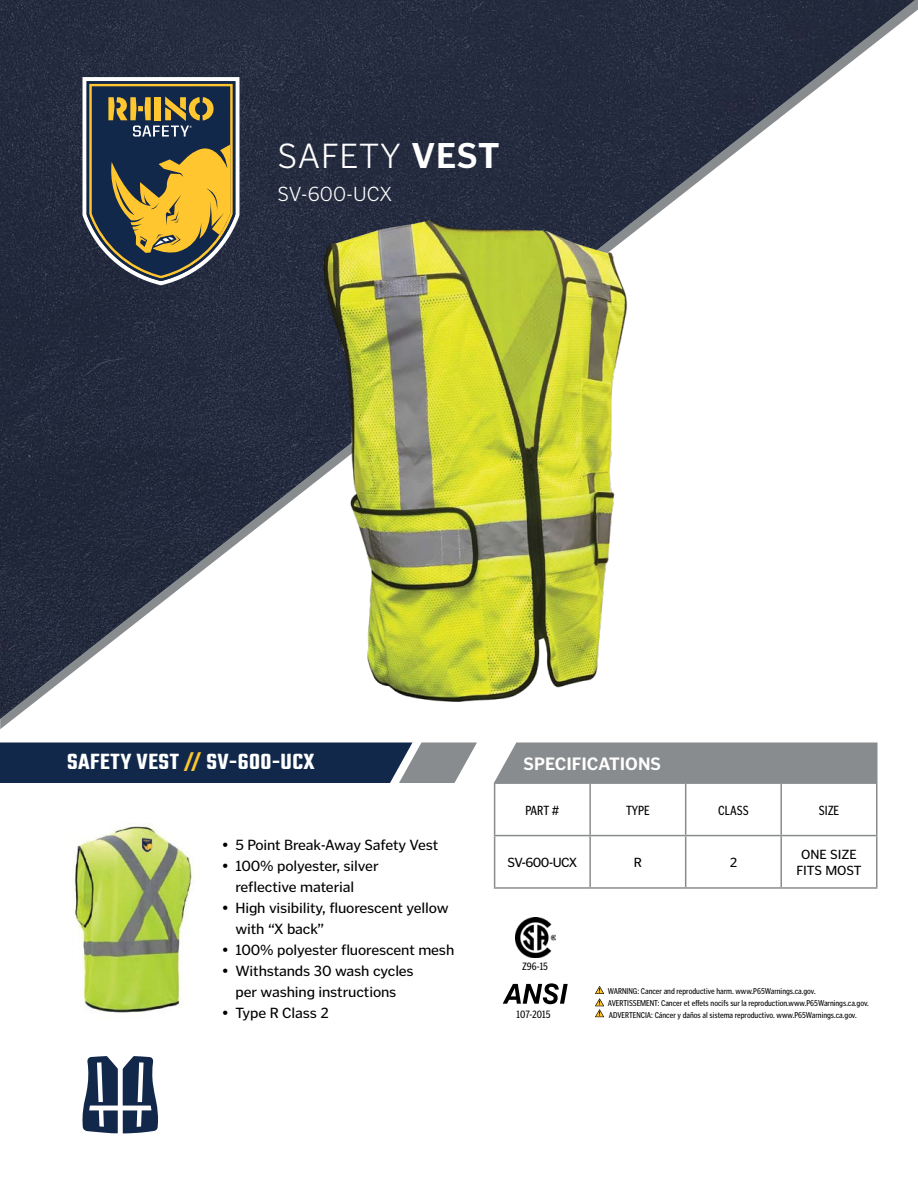
<style>
.page{position:relative;width:918px;height:1188px;background:#fff}
.page>*{position:absolute;margin:0;border:0;box-sizing:border-box;transform-origin:0 0}
.t1{font:300 36px "Poynter Gothic Text";letter-spacing:.025em;color:#fff}
.t2{font:600 24px "Industrial";letter-spacing:.02em;color:#fff}
.t3{font:300 21px "Poynter Gothic Text";color:#fff}
.t4{font:700 18px "Poynter Gothic Text";color:#fff}
.t5{font:15px/21px "Poynter Gothic Text";letter-spacing:-.01em;color:#000}
.t6{font:13.5px/16.2px "Poynter Gothic Text";letter-spacing:-.005em;color:#000;text-align:center}
.t7{font:13.5px "Poynter Gothic Text Cond";color:#000}
.t8{font:10.8px "Poynter Gothic Text Cond";color:#000}
.t9{font:8.7px/11.9px "Poynter Gothic Text Cond";color:#000}
.s1{font-weight:700}
.s2{color:#ffc62f}
</style>
<div class="page">
<img style="left:0;top:0;width:915px;height:719px">
<svg style="left:82px;top:1056px;width:76px;height:77px"></svg>
<img style="left:260px;top:203px;width:462px;height:506px">
<svg style="left:0;top:742px;width:477px;height:41px;background:#2c3f5c"></svg>
<div style="left:494px;top:742px;width:384px;height:41px;background:#898c8e"></div>
<hr style="left:589px;top:784px;width:2px;height:51px;background:#898c8e">
<hr style="left:685px;top:784px;width:1px;height:51px;background:#898c8e">
<hr style="left:780px;top:784px;width:2px;height:51px;background:#898c8e">
<hr style="left:494px;top:835px;width:96px;height:1px;background:#898c8e">
<hr style="left:590px;top:835px;width:96px;height:1px;background:#898c8e">
<hr style="left:589px;top:836px;width:2px;height:51px;background:#898c8e">
<hr style="left:686px;top:835px;width:95px;height:1px;background:#898c8e">
<hr style="left:685px;top:836px;width:1px;height:51px;background:#898c8e">
<hr style="left:781px;top:835px;width:96px;height:1px;background:#898c8e">
<hr style="left:780px;top:836px;width:2px;height:51px;background:#898c8e">
<hr style="left:494px;top:887px;width:96px;height:2px;background:#898c8e">
<hr style="left:590px;top:887px;width:96px;height:2px;background:#898c8e">
<hr style="left:686px;top:887px;width:95px;height:2px;background:#898c8e">
<hr style="left:781px;top:887px;width:96px;height:2px;background:#898c8e">
<hr style="left:494px;top:782px;width:96px;height:2px;background:#898c8e">
<hr style="left:494px;top:784px;width:1px;height:51px;background:#898c8e">
<hr style="left:590px;top:782px;width:96px;height:2px;background:#898c8e">
<hr style="left:686px;top:782px;width:95px;height:2px;background:#898c8e">
<hr style="left:781px;top:782px;width:96px;height:2px;background:#898c8e">
<hr style="left:876px;top:784px;width:2px;height:51px;background:#898c8e">
<hr style="left:494px;top:836px;width:1px;height:51px;background:#898c8e">
<hr style="left:876px;top:836px;width:2px;height:51px;background:#898c8e">
<svg style="left:503px;top:983px;width:65px;height:21px"></svg>
<img style="left:515px;top:918px;width:40px;height:40px">
<img style="left:73px;top:823px;width:121px;height:190px">
<svg style="left:595px;top:986px;width:9px;height:31px"></svg>
<svg style="left:82px;top:77px;width:157px;height:208px;background:#716b4f"></svg>
<h1 class="t1" style="left:278px;top:136px;width:224px">SAFETY <span class="s1">VEST</span></h1>
<h3 class="t3" style="left:278px;top:182px;width:116px">SV-600-UCX</h3>
<h2 class="t2" style="left:67px;top:750px;width:249px">SAFETY VEST <span class="s2">//</span> SV-600-UCX</h2>
<h3 class="t4" style="left:524px;top:753px;width:139px">SPECIFICATIONS</h3>
<h3 class="t7" style="left:525px;top:803px;width:35px">PART #</h3>
<h3 class="t7" style="left:626px;top:803px;width:25px">TYPE</h3>
<h3 class="t7" style="left:718px;top:803px;width:32px">CLASS</h3>
<h3 class="t7" style="left:819px;top:803px;width:22px">SIZE</h3>
<h3 class="t5" style="left:222px;top:835px;width:218px">• 5 Point Break-Away Safety Vest</h3>
<h3 class="t5" style="left:235px;top:856px;width:145px;text-indent:-14px">• 100% polyester, silver reflective material</h3>
<h3 class="t5" style="left:235px;top:898px;width:215px;text-indent:-14px">• High visibility, fluorescent yellow with “X back”</h3>
<h3 class="t5" style="left:222px;top:940px;width:234px">• 100% polyester fluorescent mesh</h3>
<h3 class="t5" style="left:222px;top:961px;width:193px;text-align:center">• Withstands 30 wash cycles per washing instructions</h3>
<h3 class="t5" style="left:222px;top:1003px;width:108px">• Type R Class 2</h3>
<h3 class="t6" style="left:508px;top:854px;width:71px">SV-600-UCX</h3>
<h3 class="t6" style="left:634px;top:854px;width:10px">R</h3>
<h3 class="t6" style="left:730px;top:854px;width:9px">2</h3>
<h3 class="t6" style="left:796px;top:846px;width:67px">ONE SIZE<br>FITS MOST</h3>
<p class="t8" style="left:522px;top:960px;width:27px">Z96-15</p>
<p class="t8" style="left:517px;top:1009px;width:36px">107-2015</p>
<p class="t9" style="left:608px;top:985px;width:262px">WARNING: Cancer and reproductive harm. www.P65Warnings.ca.gov.<br>AVERTISSEMENT: Cancer et effets nocifs sur la reproduction.www.P65Warnings.ca.gov.<br>ADVERTENCIA: Cáncer y daños al sistema reproductivo. www.P65Warnings.ca.gov.</p>
</div>
